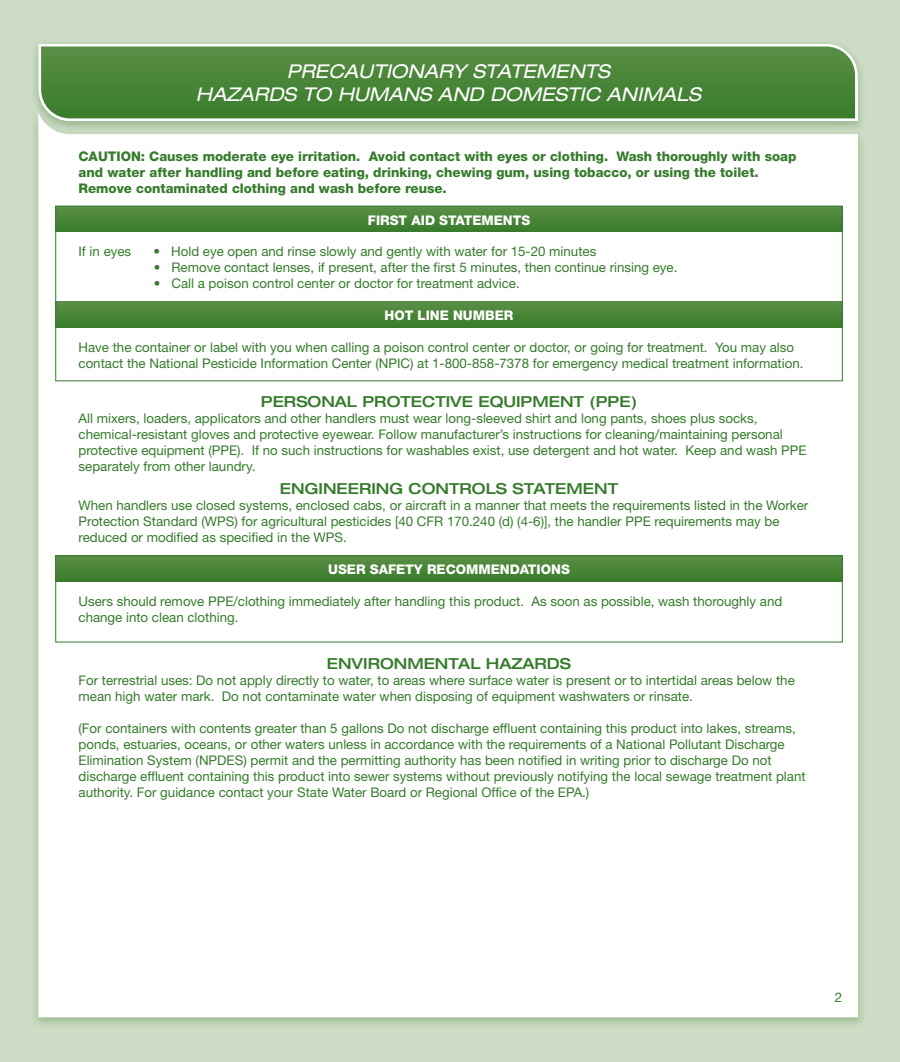
<style>
.page{position:relative;width:900px;height:1062px;background:#ccdcc5}
.page>*{position:absolute;margin:0;border:0;box-sizing:border-box;transform-origin:0 0}
.t1{font:italic expanded 19px/22.8px "Helvetica Neue";color:#fff;text-align:center}
.t2{font:500 expanded 15.2px "Helvetica Neue";color:#357b2b}
.t3{font:13.4px/16px "Helvetica Neue";color:#357b2b}
.t4{font:800 13.4px/16px "Helvetica Neue";color:#357b2b}
.t5{font:800 13.4px "Helvetica Neue";color:#fff}
</style>
<div class="page">
<svg style="left:38px;top:44px;width:820px;height:61px;background:#548c44"></svg>
<img style="left:32px;top:105px;width:833px;height:920px">
<div style="left:38px;top:112px;width:820px;height:905px;background:#fff"></div>
<div style="left:56px;top:206px;width:786px;height:26px;background:linear-gradient(to bottom,#5b8f46,#3a7c2c)"></div>
<svg style="left:57px;top:302px;width:784px;height:25px;background:#498538"></svg>
<div style="left:56px;top:556px;width:786px;height:26px;background:linear-gradient(to bottom,#5b8f46,#397c2b)"></div>
<div style="left:55px;top:206px;width:788px;height:175px;border:1px solid #357b2b"></div>
<div style="left:55px;top:555px;width:788px;height:88px;border:1px solid #357b2b"></div>
<h2 class="t1" style="left:196px;top:60px;width:506px">PRECAUTIONARY STATEMENTS<br>HAZARDS TO HUMANS AND DOMESTIC ANIMALS</h2>
<p class="t4" style="left:79px;top:148px;width:719px">CAUTION: Causes moderate eye irritation. Avoid contact with eyes or clothing. Wash thoroughly with soap and water after handling and before eating, drinking, chewing gum, using tobacco, or using the toilet.<br>Remove contaminated clothing and wash before reuse.</p>
<h2 class="t5" style="left:368px;top:212px;width:164px">FIRST AID STATEMENTS</h2>
<p class="t3" style="left:79px;top:243px;width:54px">If in eyes</p>
<p class="t3" style="left:153px;top:243px;width:444px">• Hold eye open and rinse slowly and gently with water for 15-20 minutes</p>
<p class="t3" style="left:154px;top:259px;width:525px">• Remove contact lenses, if present, after the first 5 minutes, then continue rinsing eye.</p>
<p class="t3" style="left:154px;top:275px;width:368px">• Call a poison control center or doctor for treatment advice.</p>
<h2 class="t5" style="left:385px;top:308px;width:130px">HOT LINE NUMBER</h2>
<p class="t3" style="left:79px;top:339px;width:726px">Have the container or label with you when calling a poison control center or doctor, or going for treatment. You may also contact the National Pesticide Information Center (NPIC) at 1-800-858-7378 for emergency medical treatment information.</p>
<h3 class="t2" style="left:261px;top:392px;width:378px">PERSONAL PROTECTIVE EQUIPMENT (PPE)</h3>
<p class="t3" style="left:79px;top:410px;width:730px">All mixers, loaders, applicators and other handlers must wear long-sleeved shirt and long pants, shoes plus socks, chemical-resistant gloves and protective eyewear. Follow manufacturer’s instructions for cleaning/maintaining personal protective equipment (PPE). If no such instructions for washables exist, use detergent and hot water. Keep and wash PPE separately from other laundry.</p>
<h3 class="t2" style="left:280px;top:479px;width:340px">ENGINEERING CONTROLS STATEMENT</h3>
<p class="t3" style="left:79px;top:497px;width:731px">When handlers use closed systems, enclosed cabs, or aircraft in a manner that meets the requirements listed in the Worker<br>Protection Standard (WPS) for agricultural pesticides [40 CFR 170.240 (d) (4-6)], the handler PPE requirements may be reduced or modified as specified in the WPS.</p>
<h2 class="t5" style="left:328px;top:561px;width:243px">USER SAFETY RECOMMENDATIONS</h2>
<p class="t3" style="left:79px;top:593px;width:705px">Users should remove PPE/clothing immediately after handling this product. As soon as possible, wash thoroughly and change into clean clothing.</p>
<h3 class="t2" style="left:327px;top:654px;width:246px">ENVIRONMENTAL HAZARDS</h3>
<p class="t3" style="left:79px;top:672px;width:718px">For terrestrial uses: Do not apply directly to water, to areas where surface water is present or to intertidal areas below the mean high water mark. Do not contaminate water when disposing of equipment washwaters or rinsate.</p>
<p class="t3" style="left:79px;top:720px;width:729px">(For containers with contents greater than 5 gallons Do not discharge effluent containing this product into lakes, streams, ponds, estuaries, oceans, or other waters unless in accordance with the requirements of a National Pollutant Discharge Elimination System (NPDES) permit and the permitting authority has been notified in writing prior to discharge Do not discharge effluent containing this product into sewer systems without previously notifying the local sewage treatment plant authority. For guidance contact your State Water Board or Regional Office of the EPA.)</p>
<p class="t3" style="left:835px;top:989px;width:9px">2</p>
</div>
